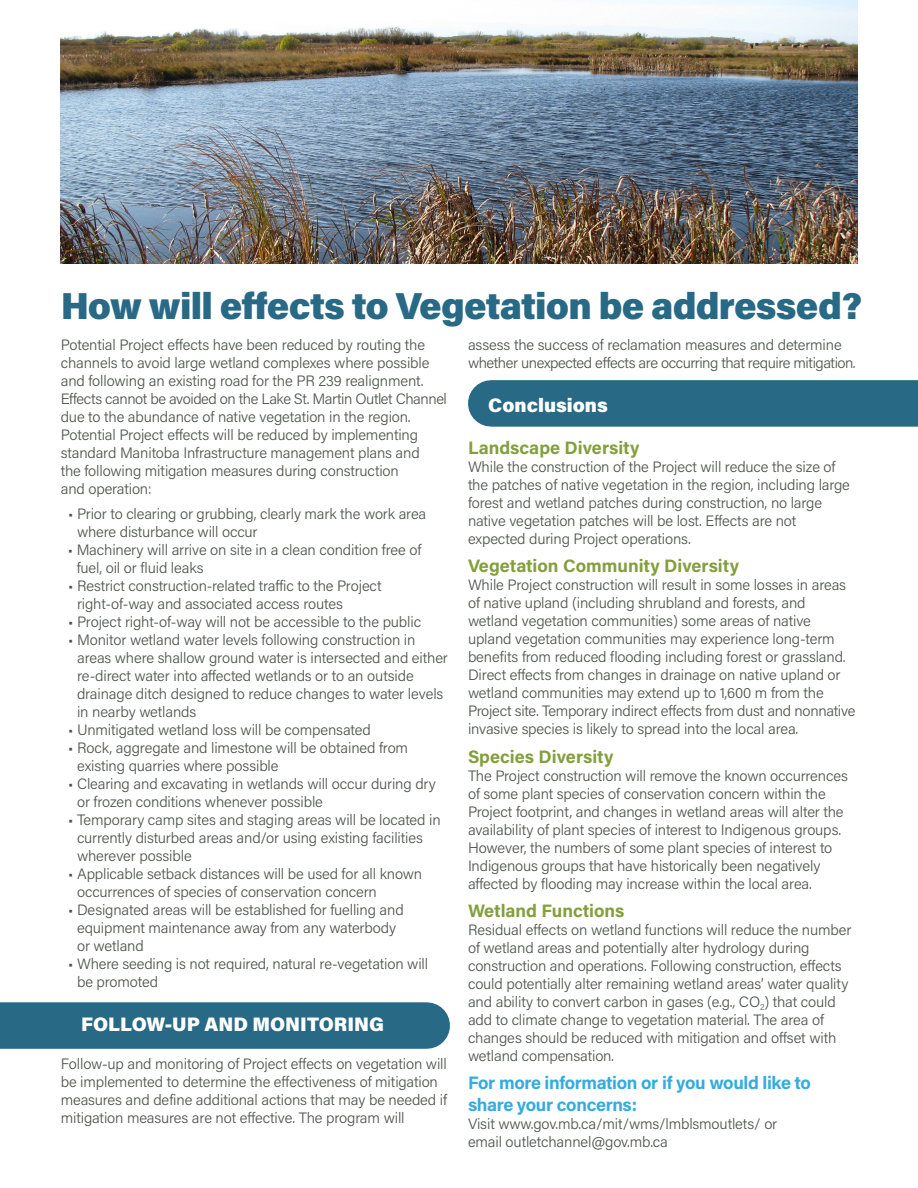
<style>
.page{position:relative;width:918px;height:1188px;background:#fff}
.page>*{position:absolute;margin:0;border:0;box-sizing:border-box;transform-origin:0 0}
.t1{font:900 37.5px "Acumin Pro";letter-spacing:-.02em;color:#286986}
.t2{font:900 19.5px "Acumin Pro";color:#fff}
.Heads{font:700 18px "Acumin Pro";color:#839f3d}
.Body_Copy{font:700 18px/21.6px "Acumin Pro";letter-spacing:-.02em;color:#36abde}
.Body_Copy-2{font:300 15px/18px "Acumin Pro";letter-spacing:-.01em;color:#4d554e}
</style>
<div class="page">
<div style="left:0;top:1002px;width:427px;height:47px;background:#286986"></div>
<div style="left:491px;top:380px;width:427px;height:47px;background:#286986"></div>
<img style="left:61px;top:0;width:796px;height:264px">
<p class="t1" style="left:61px;top:279px;width:803px">How will effects to Vegetation be addressed?</p>
<p class="Body_Copy-2" style="left:468px;top:336px;width:389px">assess the success of reclamation measures and determine whether unexpected effects are occurring that require mitigation.</p>
<p class="t2" style="left:488px;top:391px;width:121px">Conclusions</p>
<p class="Heads" style="left:468px;top:435px;width:173px">Landscape Diversity</p>
<p class="Body_Copy-2" style="left:468px;top:457px;width:383px">While the construction of the Project will reduce the size of the patches of native vegetation in the region, including large forest and wetland patches during construction, no large native vegetation patches will be lost. Effects are not expected during Project operations.</p>
<p class="Heads" style="left:468px;top:553px;width:273px">Vegetation Community Diversity</p>
<p class="Body_Copy-2" style="left:468px;top:575px;width:389px">While Project construction will result in some losses in areas of native upland (including shrubland and forests, and wetland vegetation communities) some areas of native upland vegetation communities may experience long-term benefits from reduced flooding including forest or grassland.<br>Direct effects from changes in drainage on native upland or wetland communities may extend up to 1,600 m from the Project site. Temporary indirect effects from dust and nonnative invasive species is likely to spread into the local area.</p>
<p class="Heads" style="left:468px;top:744px;width:147px">Species Diversity</p>
<p class="Body_Copy-2" style="left:468px;top:766px;width:381px">The Project construction will remove the known occurrences of some plant species of conservation concern within the Project footprint, and changes in wetland areas will alter the availability of plant species of interest to Indigenous groups.<br>However, the numbers of some plant species of interest to Indigenous groups that have historically been negatively affected by flooding may increase within the local area.</p>
<p class="Heads" style="left:468px;top:898px;width:158px">Wetland Functions</p>
<p class="Body_Copy-2" style="left:468px;top:920px;width:385px">Residual effects on wetland functions will reduce the number of wetland areas and potentially alter hydrology during construction and operations. Following construction, effects could potentially alter remaining wetland areas’ water quality and ability to convert carbon in gases (e.g., CO<sub>2</sub>) that could add to climate change to vegetation material. The area of changes should be reduced with mitigation and offset with wetland compensation.</p>
<p class="Body_Copy" style="left:468px;top:1071px;width:345px">For more information or if you would like to share your concerns:</p>
<p class="Body_Copy-2" style="left:468px;top:1114px;width:311px">Visit www.gov.mb.ca/mit/wms/lmblsmoutlets/ or email outletchannel@gov.mb.ca</p>
<p class="Body_Copy-2" style="left:61px;top:336px;width:388px">Potential Project effects have been reduced by routing the channels to avoid large wetland complexes where possible and following an existing road for the PR 239 realignment.<br>Effects cannot be avoided on the Lake St. Martin Outlet Channel due to the abundance of native vegetation in the region.<br>Potential Project effects will be reduced by implementing standard Manitoba Infrastructure management plans and<br>the following mitigation measures during construction<br>and operation:</p>
<p class="Body_Copy-2" style="left:77px;top:504px;width:351px;text-indent:-9px">• Prior to clearing or grubbing, clearly mark the work area where disturbance will occur</p>
<p class="Body_Copy-2" style="left:77px;top:540px;width:346px;text-indent:-9px">• Machinery will arrive on site in a clean condition free of fuel, oil or fluid leaks</p>
<p class="Body_Copy-2" style="left:77px;top:576px;width:306px;text-indent:-9px">• Restrict construction-related traffic to the Project right-of-way and associated access routes</p>
<p class="Body_Copy-2" style="left:68px;top:612px;width:354px">• Project right-of-way will not be accessible to the public</p>
<p class="Body_Copy-2" style="left:77px;top:630px;width:372px;text-indent:-9px">• Monitor wetland water levels following construction in areas where shallow ground water is intersected and either re-direct water into affected wetlands or to an outside drainage ditch designed to reduce changes to water levels in nearby wetlands</p>
<p class="Body_Copy-2" style="left:68px;top:720px;width:304px">• Unmitigated wetland loss will be compensated</p>
<p class="Body_Copy-2" style="left:77px;top:738px;width:333px;text-indent:-9px">• Rock, aggregate and limestone will be obtained from existing quarries where possible</p>
<p class="Body_Copy-2" style="left:77px;top:774px;width:360px;text-indent:-9px">• Clearing and excavating in wetlands will occur during dry or frozen conditions whenever possible</p>
<p class="Body_Copy-2" style="left:77px;top:810px;width:365px;text-indent:-9px">• Temporary camp sites and staging areas will be located in currently disturbed areas and/or using existing facilities wherever possible</p>
<p class="Body_Copy-2" style="left:77px;top:864px;width:346px;text-indent:-9px">• Applicable setback distances will be used for all known occurrences of species of conservation concern</p>
<p class="Body_Copy-2" style="left:77px;top:900px;width:328px;text-indent:-9px">• Designated areas will be established for fuelling and equipment maintenance away from any waterbody or wetland</p>
<p class="Body_Copy-2" style="left:77px;top:954px;width:353px;text-indent:-9px">• Where seeding is not required, natural re-vegetation will be promoted</p>
<p class="t2" style="left:81px;top:1010px;width:305px">FOLLOW-UP AND MONITORING</p>
<p class="Body_Copy-2" style="left:61px;top:1054px;width:388px">Follow-up and monitoring of Project effects on vegetation will be implemented to determine the effectiveness of mitigation measures and define additional actions that may be needed if mitigation measures are not effective. The program will</p>
</div>
